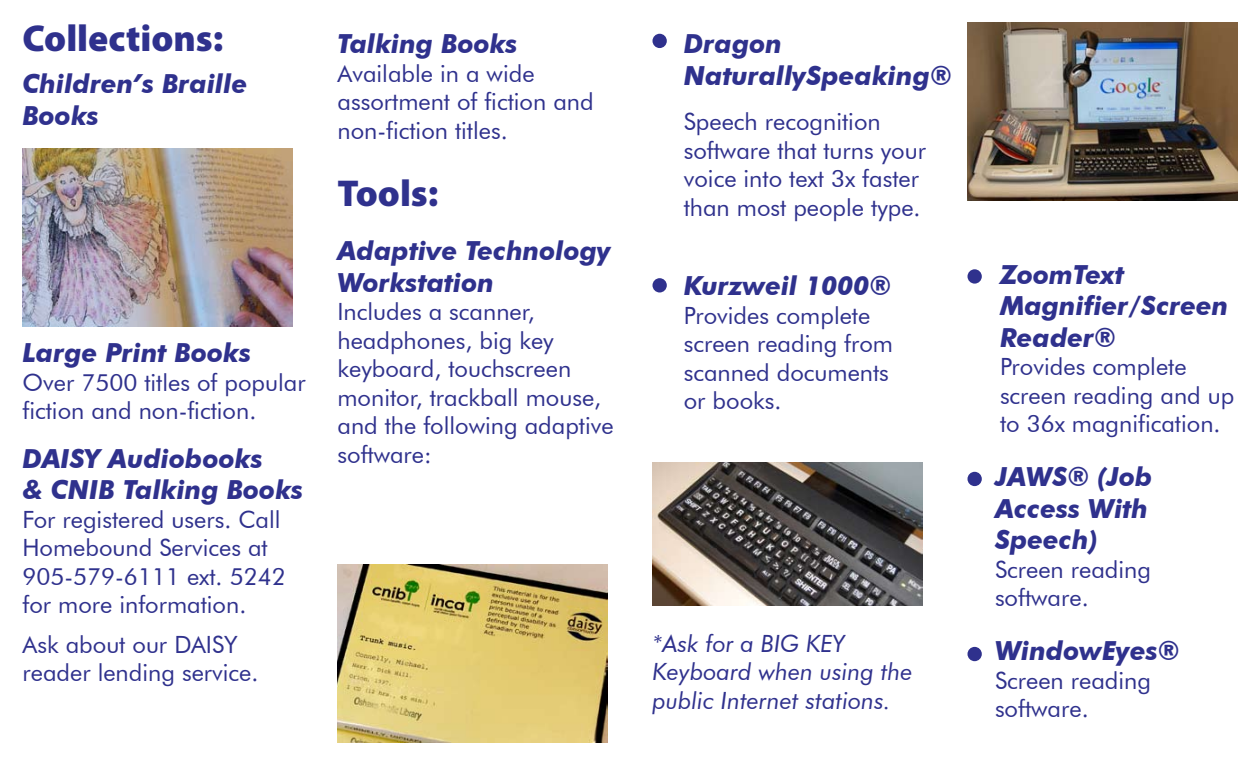
<style>
.page{position:relative;width:1260px;height:765px;background:#fff}
.page>*{position:absolute;margin:0;border:0;box-sizing:border-box;transform-origin:0 0}
.t1{font:900 37.5px "Myriad Pro";color:#2f318d}
.t2{font:italic 700 26.25px/31.5px "Futura BT";color:#2f318d}
.t3{font:23.75px/28.5px "Futura BT";color:#2f318d}
.t4{font:italic 23.75px/28.5px "Futura BT";color:#2f318d}
</style>
<div class="page">
<div style="left:653px;top:278px;width:14px;height:14px;background:#2f318d;border-radius:50%"></div>
<div style="left:968px;top:269px;width:14px;height:15px;background:#2f318d;border-radius:50%"></div>
<div style="left:968px;top:472px;width:14px;height:14px;background:#2f318d;border-radius:50%"></div>
<div style="left:968px;top:647px;width:14px;height:14px;background:#2f318d;border-radius:50%"></div>
<div style="left:653px;top:34px;width:14px;height:14px;background:#2f318d;border-radius:50%"></div>
<img style="left:23px;top:148px;width:269px;height:178px">
<img style="left:338px;top:564px;width:270px;height:178px">
<img style="left:968px;top:22px;width:270px;height:179px">
<img style="left:652px;top:463px;width:270px;height:143px">
<h1 class="t1" style="left:22px;top:13px;width:202px">Collections:</h1>
<p class="t2" style="left:22px;top:68px;width:226px">Children’s Braille<br>Books</p>
<p class="t2" style="left:22px;top:337px;width:230px">Large Print Books</p>
<p class="t3" style="left:22px;top:368px;width:285px">Over 7500 titles of popular fiction and non-fiction.</p>
<p class="t2" style="left:22px;top:442px;width:282px">DAISY Audiobooks<br>&amp; CNIB Talking Books</p>
<p class="t3" style="left:22px;top:505px;width:265px">For registered users. Call<br>Homebound Services at<br>905-579-6111 ext. 5242 for more information.</p>
<p class="t3" style="left:22px;top:630px;width:238px">Ask about our DAISY reader lending service.</p>
<p class="t2" style="left:338px;top:28px;width:182px">Talking Books</p>
<p class="t3" style="left:338px;top:59px;width:258px">Available in a wide assortment of fiction and non-fiction titles.</p>
<h1 class="t1" style="left:338px;top:169px;width:102px">Tools:</h1>
<p class="t2" style="left:338px;top:235px;width:275px">Adaptive Technology<br>Workstation</p>
<p class="t3" style="left:338px;top:297px;width:278px">Includes a scanner, headphones, big key keyboard, touchscreen monitor, trackball mouse, and the following adaptive software:</p>
<p class="t2" style="left:684px;top:28px;width:270px">Dragon<br>NaturallySpeaking®</p>
<p class="t3" style="left:684px;top:107px;width:244px">Speech recognition software that turns your voice into text 3x faster than most people type.</p>
<p class="t2" style="left:684px;top:270px;width:209px">Kurzweil 1000®</p>
<p class="t3" style="left:684px;top:301px;width:211px">Provides complete screen reading from scanned documents or books.</p>
<p class="t4" style="left:652px;top:629px;width:261px">*Ask for a BIG KEY<br>Keyboard when using the public Internet stations.</p>
<p class="t2" style="left:1000px;top:258px;width:230px">ZoomText<br>Magnifier/Screen<br>Reader®</p>
<p class="t3" style="left:1000px;top:352px;width:236px">Provides complete screen reading and up to 36x magnification.</p>
<p class="t2" style="left:995px;top:461px;width:159px">JAWS® (Job<br>Access With<br>Speech)</p>
<p class="t3" style="left:995px;top:555px;width:158px">Screen reading software.</p>
<p class="t2" style="left:995px;top:635px;width:186px">WindowEyes®</p>
<p class="t3" style="left:995px;top:666px;width:158px">Screen reading software.</p>
</div>
